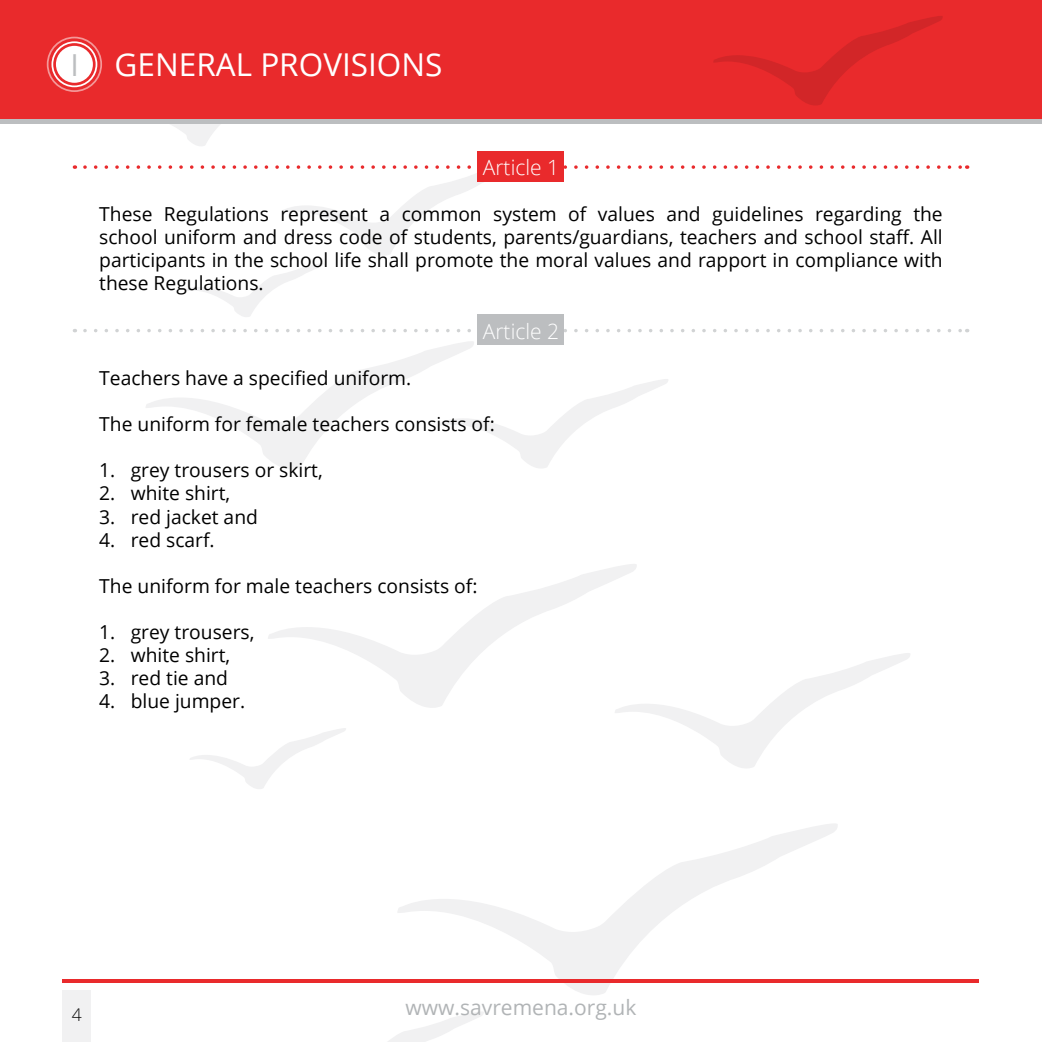
<style>
.page{position:relative;width:1042px;height:1042px;background:#fff}
.page>*{position:absolute;margin:0;border:0;box-sizing:border-box;transform-origin:0 0}
.t1{font:31.5px "Open Sans";color:#fff}
.t2{font:21px "Open Sans";color:#b1b4b6}
.t3{font:300 21px "Open Sans";color:#fff}
.t4{font:19.25px/23.1px "Open Sans";color:#000;text-align:justify}
.t5{font:300 17.5px "Open Sans";color:#000}
.s1{font-size:30.28px;color:#bcbec0}
</style>
<div class="page">
<svg style="left:268px;top:564px;width:369px;height:144px"></svg>
<svg style="left:614px;top:653px;width:296px;height:115px"></svg>
<svg style="left:388px;top:1012px;width:96px;height:30px"></svg>
<svg style="left:397px;top:824px;width:441px;height:171px"></svg>
<svg style="left:146px;top:341px;width:522px;height:128px"></svg>
<svg style="left:185px;top:263px;width:138px;height:54px"></svg>
<svg style="left:190px;top:728px;width:156px;height:61px"></svg>
<svg style="left:131px;top:123px;width:308px;height:23px"></svg>
<div style="left:63px;top:990px;width:28px;height:52px;background:#f1f1f2"></div>
<div style="left:0;top:0;width:1042px;height:119px;background:#e92a2c"></div>
<hr style="left:0;top:119px;width:1042px;height:4px;background:#bcbec0">
<div style="left:56px;top:46px;width:37px;height:37px;background:#fff;border-radius:50%"></div>
<div style="left:51px;top:41px;width:46px;height:46px;border:2px solid #fff;border-radius:50%"></div>
<svg style="left:713px;top:16px;width:230px;height:89px"></svg>
<div style="left:47px;top:37px;width:55px;height:55px;border:2px solid #fff;border-radius:50%"></div>
<hr style="left:63px;top:979px;width:916px;height:3px;background:#e92a2c">
<svg style="left:85px;top:165px;width:882px;height:90px"></svg>
<div style="left:478px;top:151px;width:86px;height:30px;background:#e92a2c"></div>
<svg style="left:85px;top:329px;width:882px;height:3px"></svg>
<div style="left:478px;top:314px;width:86px;height:31px;background:#bcbec0"></div>
<h1 class="t1" style="left:71px;top:43px;width:373px"><span class="s1">I</span> GENERAL PROVISIONS</h1>
<p class="t3" style="left:483px;top:153px;width:78px">Article 1</p>
<p class="t4" style="left:99px;top:202px;width:845px">These Regulations represent a common system of values and guidelines regarding the school uniform and dress code of students, parents/guardians, teachers and school staff. All participants in the school life shall promote the moral values and rapport in compliance with these Regulations.</p>
<p class="t3" style="left:483px;top:317px;width:78px">Article 2</p>
<p class="t4" style="left:99px;top:366px;width:314px">Teachers have a specified uniform.</p>
<p class="t4" style="left:99px;top:412px;width:397px">The uniform for female teachers consists of:</p>
<p class="t4" style="left:99px;top:458px;width:225px">1. grey trousers or skirt,</p>
<p class="t4" style="left:99px;top:481px;width:132px">2. white shirt,</p>
<p class="t4" style="left:99px;top:504px;width:160px">3. red jacket and</p>
<p class="t4" style="left:99px;top:527px;width:117px">4. red scarf.</p>
<p class="t4" style="left:99px;top:574px;width:380px">The uniform for male teachers consists of:</p>
<p class="t4" style="left:99px;top:620px;width:157px">1. grey trousers,</p>
<p class="t4" style="left:99px;top:643px;width:132px">2. white shirt,</p>
<p class="t4" style="left:99px;top:666px;width:130px">3. red tie and</p>
<p class="t4" style="left:99px;top:689px;width:147px">4. blue jumper.</p>
<p class="t5" style="left:72px;top:1003px;width:11px">4</p>
<p class="t2" style="left:405px;top:993px;width:232px">www.savremena.org.uk</p>
</div>
